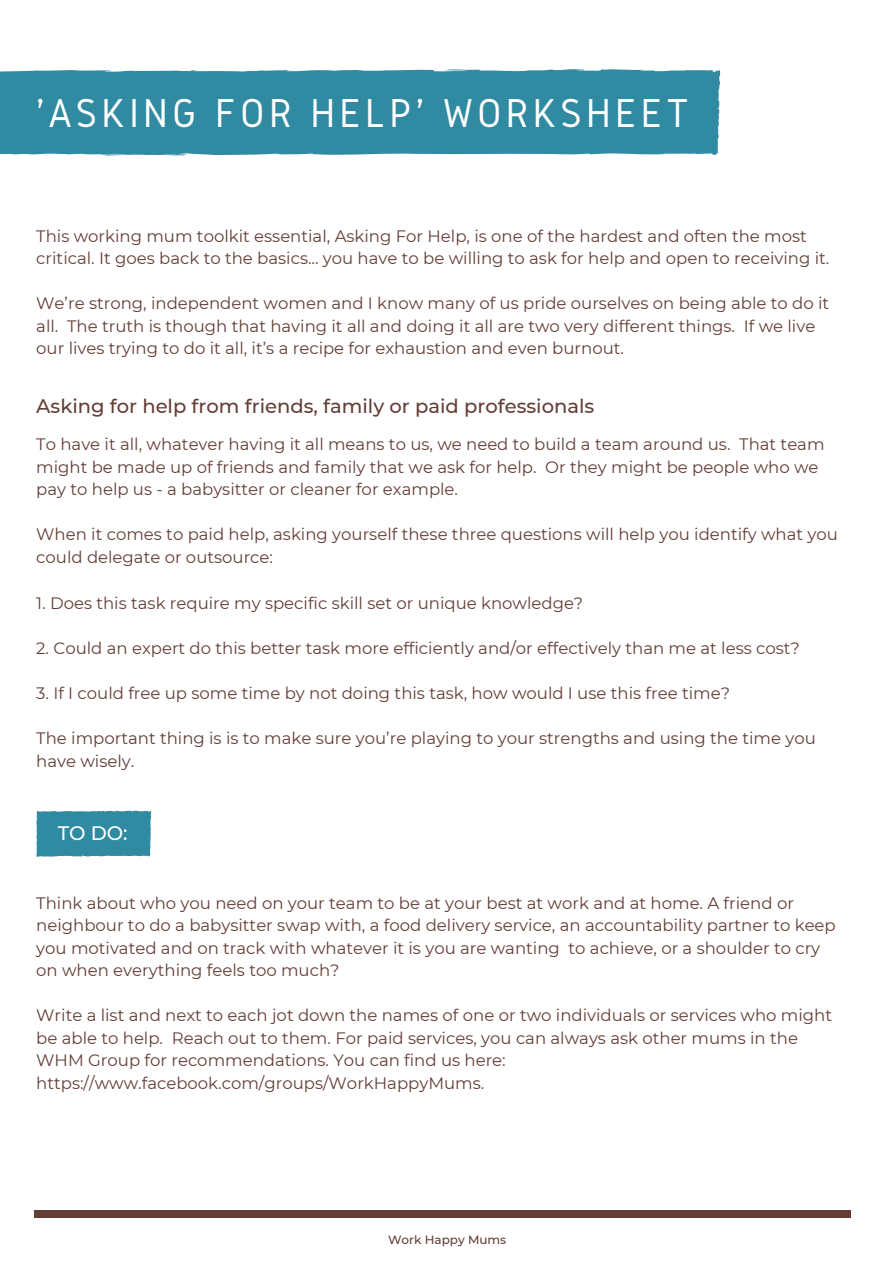
<style>
.page{position:relative;width:894px;height:1264px;background:#fff}
.page>*{position:absolute;margin:0;border:0;box-sizing:border-box;transform-origin:0 0}
.t1{font:42px "Gidole";letter-spacing:.1em;color:#fff}
.t2{font:500 19.5px "Montserrat";color:#633e36}
.t3{font:500 19.5px "Montserrat";color:#fff}
.t4{font:16.5px/22.5px "Montserrat";color:#633e36}
.t5{font:500 12px "Montserrat";color:#633e36}
</style>
<div class="page">
<div style="left:0;top:69px;width:720px;height:87px;background:#308aa1"></div>
<div style="left:34px;top:1210px;width:816px;height:7px;background:#633e36"></div>
<div style="left:36px;top:810px;width:115px;height:46px;background:#308aa1"></div>
<h1 class="t1" style="left:36px;top:90px;width:653px">'ASKING FOR HELP' WORKSHEET</h1>
<p class="t4" style="left:36px;top:224px;width:794px">This working mum toolkit essential, Asking For Help, is one of the hardest and often the most critical. It goes back to the basics... you have to be willing to ask for help and open to receiving it.</p>
<p class="t4" style="left:36px;top:292px;width:794px">We’re strong, independent women and I know many of us pride ourselves on being able to do it all. The truth is though that having it all and doing it all are two very different things. If we live our lives trying to do it all, it’s a recipe for exhaustion and even burnout.</p>
<p class="t2" style="left:36px;top:394px;width:559px">Asking for help from friends, family or paid professionals</p>
<p class="t4" style="left:36px;top:433px;width:789px">To have it all, whatever having it all means to us, we need to build a team around us. That team might be made up of friends and family that we ask for help. Or they might be people who we pay to help us - a babysitter or cleaner for example.</p>
<p class="t4" style="left:36px;top:523px;width:803px">When it comes to paid help, asking yourself these three questions will help you identify what you could delegate or outsource:</p>
<p class="t4" style="left:36px;top:591px;width:548px">1. Does this task require my specific skill set or unique knowledge?</p>
<p class="t4" style="left:36px;top:636px;width:765px">2. Could an expert do this better task more efficiently and/or effectively than me at less cost?</p>
<p class="t4" style="left:36px;top:681px;width:695px">3. If I could free up some time by not doing this task, how would I use this free time?</p>
<p class="t4" style="left:36px;top:726px;width:780px">The important thing is is to make sure you’re playing to your strengths and using the time you have wisely.</p>
<p class="t3" style="left:58px;top:821px;width:72px">TO DO:</p>
<p class="t4" style="left:36px;top:891px;width:800px">Think about who you need on your team to be at your best at work and at home. A friend or neighbour to do a babysitter swap with, a food delivery service, an accountability partner to keep you motivated and on track with whatever it is you are wanting to achieve, or a shoulder to cry on when everything feels too much?</p>
<p class="t4" style="left:36px;top:1004px;width:797px">Write a list and next to each jot down the names of one or two individuals or services who might be able to help. Reach out to them. For paid services, you can always ask other mums in the WHM Group for recommendations. You can find us here: https://www.facebook.com/groups/WorkHappyMums.</p>
<p class="t5" style="left:388px;top:1232px;width:120px">Work Happy Mums</p>
</div>
